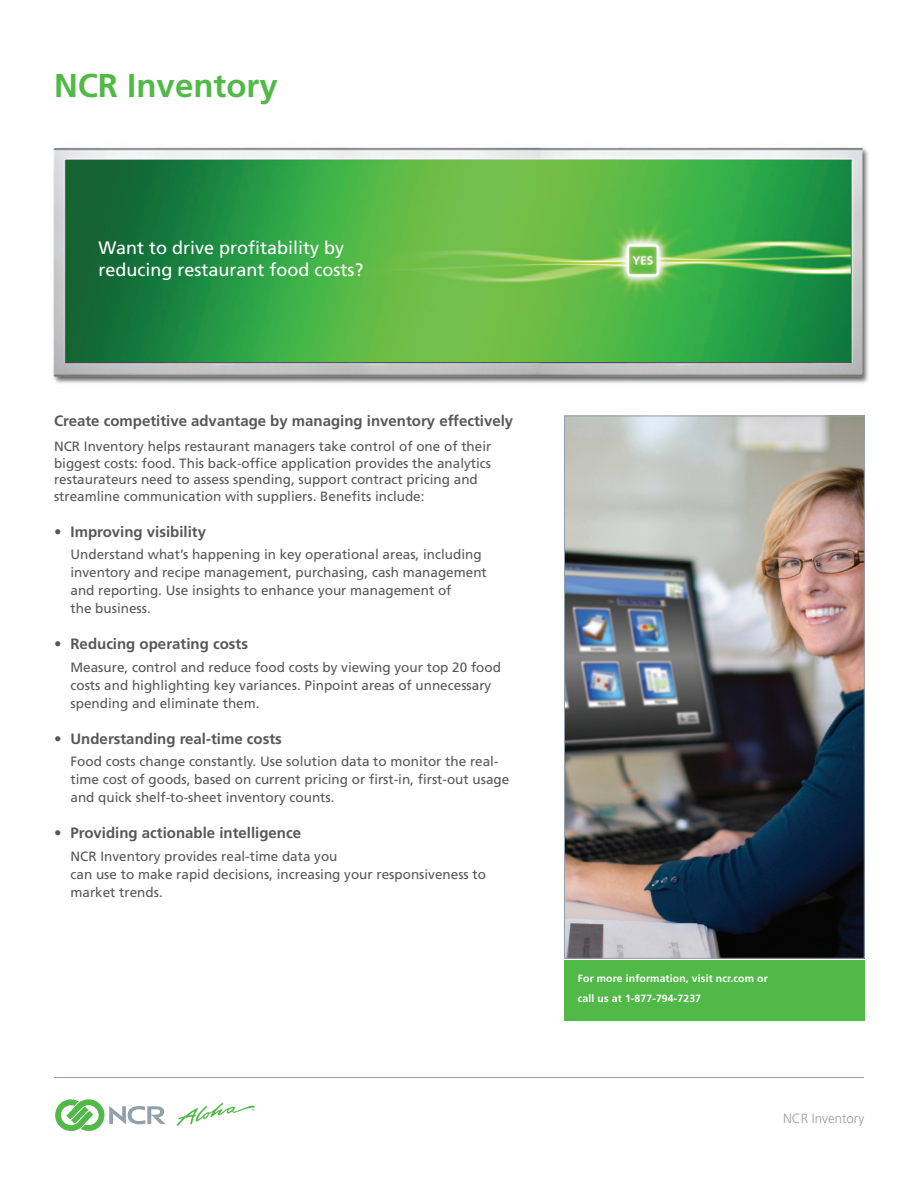
<style>
.page{position:relative;width:918px;height:1188px;background:#fff}
.page>*{position:absolute;margin:0;border:0;box-sizing:border-box;transform-origin:0 0}
.t1{font:700 33px "Frutiger LT Std";color:#51b948}
.t2{font:18px/21.6px "Frutiger LT Std";color:#fff}
.t3{font:700 15px "Frutiger LT Std";color:#57585a}
.t4{font:13.5px/18px "Frutiger LT Std";color:#57585a}
.t5{font:300 13.35px "Frutiger LT Std";color:#94a0a9}
.t6{font:700 10.5px/19.5px "Frutiger LT Std";letter-spacing:.01em;color:#fff}
</style>
<div class="page">
<hr style="left:54px;top:1077px;width:810px;height:1px;background:#94a0a9">
<img style="left:566px;top:418px;width:296px;height:538px">
<div style="left:564px;top:416px;width:300px;height:542px;border:1px solid #94a0a9"></div>
<div style="left:564px;top:961px;width:300px;height:60px;background:#51b948"></div>
<img style="left:53px;top:147px;width:816px;height:237px">
<svg style="left:55px;top:1099px;width:111px;height:32px"></svg>
<svg style="left:177px;top:1103px;width:78px;height:23px"></svg>
<h1 class="t1" style="left:54px;top:66px;width:225px">NCR Inventory</h1>
<h2 class="t2" style="left:99px;top:237px;width:267px">Want to drive profitability by reducing restaurant food costs?</h2>
<p class="t3" style="left:54px;top:412px;width:461px">Create competitive advantage by managing inventory effectively</p>
<p class="t4" style="left:54px;top:438px;width:439px;line-height:16.5px">NCR Inventory helps restaurant managers take control of one of their biggest costs: food. This back-office application provides the analytics restaurateurs need to assess spending, support contract pricing and streamline communication with suppliers. Benefits include:</p>
<p class="t3" style="left:54px;top:523px;width:154px">• Improving visibility</p>
<p class="t4" style="left:70px;top:546px;width:418px">Understand what’s happening in key operational areas, including inventory and recipe management, purchasing, cash management and reporting. Use insights to enhance your management of<br>the business.</p>
<p class="t3" style="left:54px;top:635px;width:195px">• Reducing operating costs</p>
<p class="t4" style="left:70px;top:658px;width:432px">Measure, control and reduce food costs by viewing your top 20 food costs and highlighting key variances. Pinpoint areas of unnecessary spending and eliminate them.</p>
<p class="t3" style="left:54px;top:730px;width:229px">• Understanding real-time costs</p>
<p class="t4" style="left:70px;top:753px;width:440px">Food costs change constantly. Use solution data to monitor the real&shy;time cost of goods, based on current pricing or first-in, first-out usage and quick shelf-to-sheet inventory counts.</p>
<p class="t3" style="left:54px;top:824px;width:249px">• Providing actionable intelligence</p>
<p class="t4" style="left:70px;top:847px;width:417px">NCR Inventory provides real-time data you<br>can use to make rapid decisions, increasing your responsiveness to market trends.</p>
<p class="t6" style="left:578px;top:969px;width:192px">For more information, visit ncr.com or call us at 1-877-794-7237</p>
<p class="t5" style="left:783px;top:1111px;width:83px">NCR Inventory</p>
</div>
